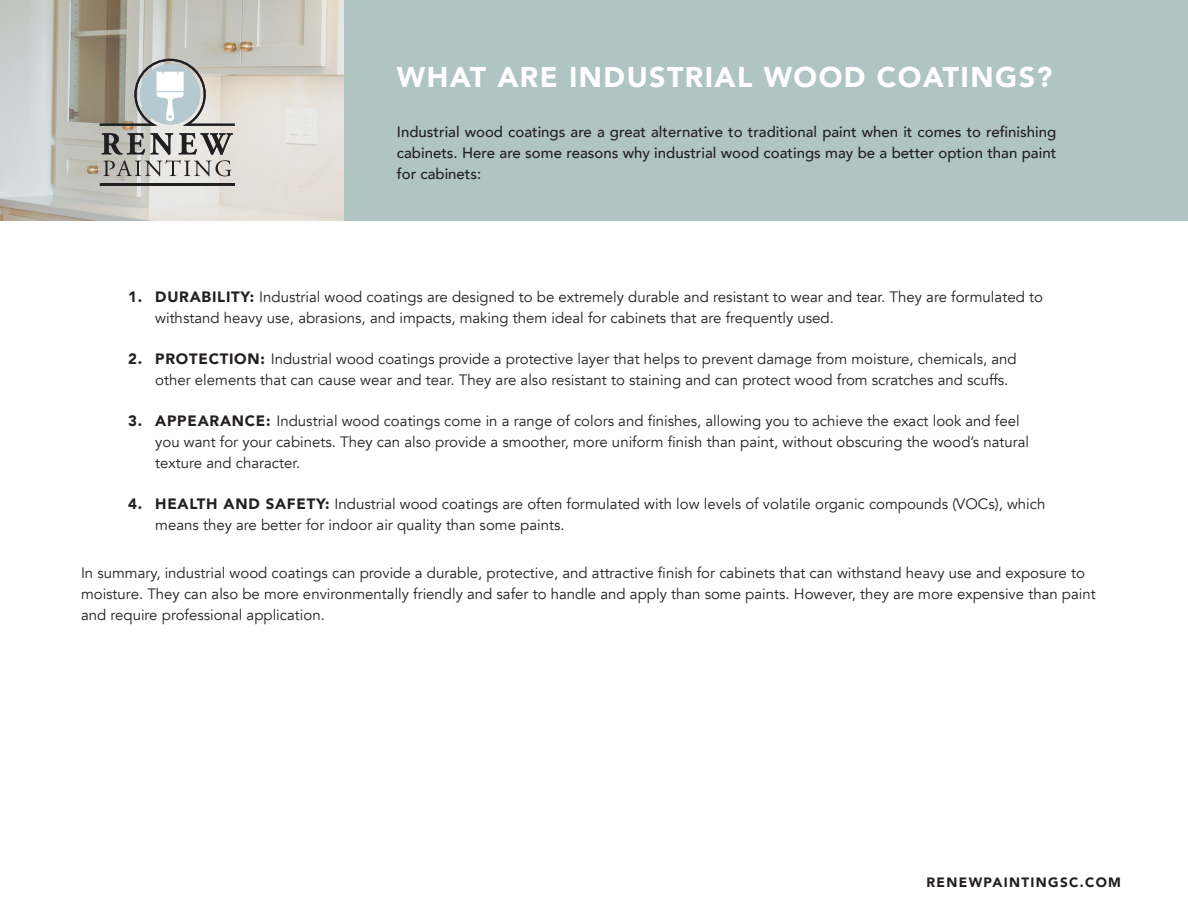
<style>
.page{position:relative;width:1188px;height:918px;background:#fff}
.page>*{position:absolute;margin:0;border:0;box-sizing:border-box;transform-origin:0 0}
.t1{font:900 28.5px "Avenir";letter-spacing:.05em;color:#fff}
.t2{font:15px/21px "Avenir";color:#231f20}
.t3{font:500 15px/21px "Avenir";color:#231f20;text-align:justify}
.Subheader{font:900 13.5px "Avenir";letter-spacing:.1em;color:#231f20}
.s1{font-weight:900}
</style>
<div class="page">
<div style="left:0;top:0;width:1188px;height:221px;background:#b0c4c4"></div>
<img style="left:0;top:0;width:343px;height:221px">
<svg style="left:98px;top:58px;width:139px;height:129px;background:#b2b2ad"></svg>
<p class="t1" style="left:397px;top:53px;width:657px">WHAT ARE INDUSTRIAL WOOD COATINGS?</p>
<p class="t3" style="left:397px;top:120px;width:661px">Industrial wood coatings are a great alternative to traditional paint when it comes to refinishing cabinets. Here are some reasons why industrial wood coatings may be a better option than paint for cabinets:</p>
<p class="t2" style="left:155px;top:286px;width:889px;text-indent:-27px"><span class="s1">1. DURABILITY:</span> Industrial wood coatings are designed to be extremely durable and resistant to wear and tear. They are formulated to withstand heavy use, abrasions, and impacts, making them ideal for cabinets that are frequently used.</p>
<p class="t2" style="left:155px;top:349px;width:863px;text-indent:-27px"><span class="s1">2. PROTECTION:</span> Industrial wood coatings provide a protective layer that helps to prevent damage from moisture, chemicals, and other elements that can cause wear and tear. They are also resistant to staining and can protect wood from scratches and scuffs.</p>
<p class="t2" style="left:155px;top:411px;width:875px;text-indent:-27px"><span class="s1">3. APPEARANCE:</span> Industrial wood coatings come in a range of colors and finishes, allowing you to achieve the exact look and feel you want for your cabinets. They can also provide a smoother, more uniform finish than paint, without obscuring the wood’s natural texture and character.</p>
<p class="t2" style="left:155px;top:494px;width:892px;text-indent:-27px"><span class="s1">4. HEALTH AND SAFETY:</span> Industrial wood coatings are often formulated with low levels of volatile organic compounds (VOCs), which means they are better for indoor air quality than some paints.</p>
<p class="t2" style="left:81px;top:563px;width:1016px">In summary, industrial wood coatings can provide a durable, protective, and attractive finish for cabinets that can withstand heavy use and exposure to moisture. They can also be more environmentally friendly and safer to handle and apply than some paints. However, they are more expensive than paint and require professional application.</p>
<p class="Subheader" style="left:927px;top:870px;width:196px">RENEWPAINTINGSC.COM</p>
</div>
